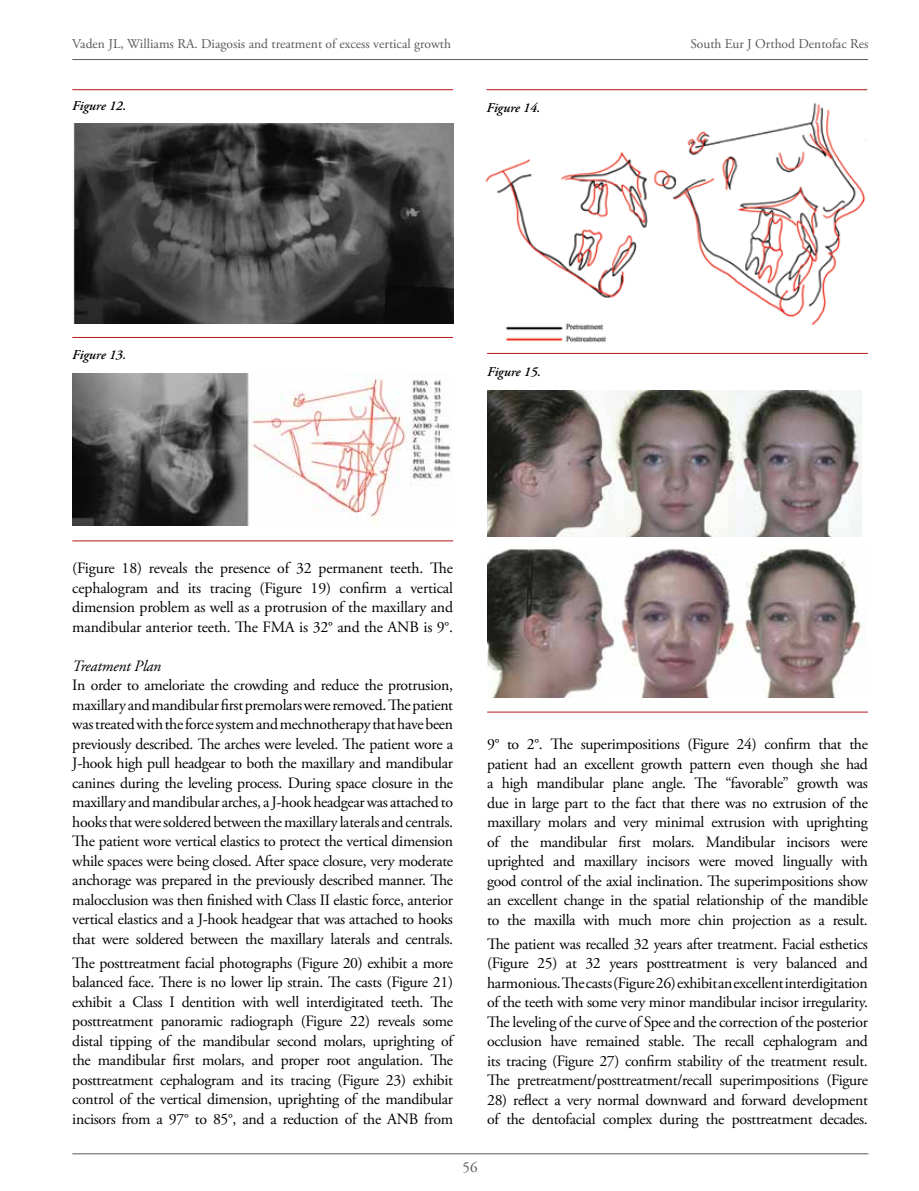
<style>
.page{position:relative;width:919px;height:1191px;background:#fff}
.page>*{position:absolute;margin:0;border:0;box-sizing:border-box;transform-origin:0 0}
.t1{font:15.75px/19.5px "Adobe Garamond Pro";letter-spacing:-.02em;color:#000;text-align:justify}
.t2{font:italic 15.75px "Adobe Garamond Pro";letter-spacing:-.01em;color:#000}
.t3{font:15px "Adobe Garamond Pro";color:#58595b}
.t4{font:13.5px "Adobe Garamond Pro";color:#58595b}
.t5{font:italic 600 13.5px "Adobe Garamond Pro";color:#000}
</style>
<div class="page">
<hr style="left:72px;top:1153px;width:796px;height:1px;background:#58595b">
<hr style="left:72px;top:59px;width:795px;height:1px;background:#58595b">
<img style="left:487px;top:547px;width:379px;height:150px">
<img style="left:487px;top:390px;width:374px;height:146px">
<hr style="left:487px;top:711px;width:380px;height:1px;background:#ba141a">
<hr style="left:72px;top:89px;width:381px;height:1px;background:#ba141a">
<img style="left:73px;top:123px;width:380px;height:200px">
<hr style="left:72px;top:337px;width:381px;height:1px;background:#ba141a">
<hr style="left:72px;top:540px;width:381px;height:1px;background:#ba141a">
<img style="left:72px;top:373px;width:379px;height:152px">
<img style="left:485px;top:102px;width:383px;height:251px">
<hr style="left:486px;top:89px;width:381px;height:1px;background:#ba141a">
<hr style="left:487px;top:353px;width:380px;height:1px;background:#ba141a">
<p class="t4" style="left:72px;top:36px;width:380px">Vaden JL, Williams RA. Diagosis and treatment of excess vertical growth</p>
<p class="t5" style="left:72px;top:98px;width:55px">Figure 12.</p>
<p class="t5" style="left:486px;top:100px;width:55px">Figure 14.</p>
<p class="t4" style="left:690px;top:36px;width:179px">South Eur J Orthod Dentofac Res</p>
<p class="t5" style="left:72px;top:346px;width:55px">Figure 13.</p>
<p class="t5" style="left:487px;top:363px;width:55px">Figure 15.</p>
<p class="t1" style="left:72px;top:559px;width:382px">(Figure 18) reveals the presence of 32 permanent teeth. The cephalogram and its tracing (Figure 19) confirm a vertical dimension problem as well as a protrusion of the maxillary and mandibular anterior teeth. The FMA is 32° and the ANB is 9°.</p>
<p class="t2" style="left:72px;top:656px;width:90px">Treatment Plan</p>
<p class="t1" style="left:72px;top:676px;width:382px">In order to ameloriate the crowding and reduce the protrusion, maxillary and mandibular first premolars were removed. The patient was treated with the force system and mechnotherapy that have been previously described. The arches were leveled. The patient wore a J-hook high pull headgear to both the maxillary and mandibular canines during the leveling process. During space closure in the maxillary and mandibular arches, a J-hook headgear was attached to hooks that were soldered between the maxillary laterals and centrals.<br>The patient wore vertical elastics to protect the vertical dimension while spaces were being closed. After space closure, very moderate anchorage was prepared in the previously described manner. The malocclusion was then finished with Class II elastic force, anterior vertical elastics and a J-hook headgear that was attached to hooks that were soldered between the maxillary laterals and centrals.</p>
<p class="t1" style="left:72px;top:953px;width:382px">The posttreatment facial photographs (Figure 20) exhibit a more balanced face. There is no lower lip strain. The casts (Figure 21) exhibit a Class I dentition with well interdigitated teeth. The posttreatment panoramic radiograph (Figure 22) reveals some distal tipping of the mandibular second molars, uprighting of the mandibular first molars, and proper root angulation. The posttreatment cephalogram and its tracing (Figure 23) exhibit control of the vertical dimension, uprighting of the mandibular incisors from a 97° to 85°, and a reduction of the ANB from</p>
<p class="t1" style="left:487px;top:735px;width:382px">9° to 2°. The superimpositions (Figure 24) confirm that the patient had an excellent growth pattern even though she had a high mandibular plane angle. The “favorable” growth was due in large part to the fact that there was no extrusion of the maxillary molars and very minimal extrusion with uprighting of the mandibular first molars. Mandibular incisors were uprighted and maxillary incisors were moved lingually with good control of the axial inclination. The superimpositions show an excellent change in the spatial relationship of the mandible to the maxilla with much more chin projection as a result.</p>
<p class="t1" style="left:487px;top:934px;width:382px">The patient was recalled 32 years after treatment. Facial esthetics (Figure 25) at 32 years posttreatment is very balanced and harmonious. The casts (Figure 26) exhibit an excellent interdigitation of the teeth with some very minor mandibular incisor irregularity.<br>The leveling of the curve of Spee and the correction of the posterior occlusion have remained stable. The recall cephalogram and its tracing (Figure 27) confirm stability of the treatment result.<br>The pretreatment/posttreatment/recall superimpositions (Figure</p>
<p class="t1" style="left:487px;top:1090px;width:382px">28) reflect a very normal downward and forward development of the dentofacial complex during the posttreatment decades.</p>
<p class="t3" style="left:462px;top:1158px;width:16px">56</p>
</div>
